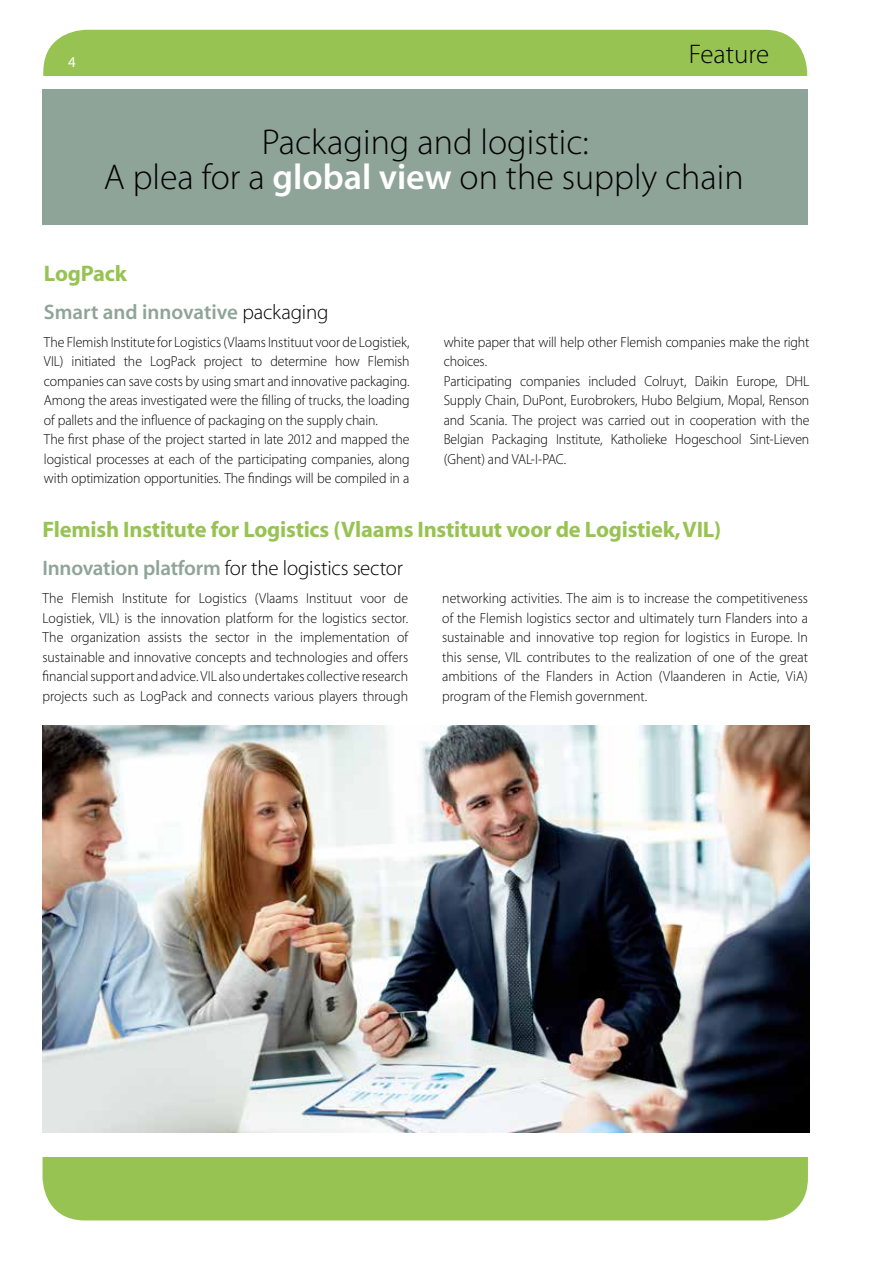
<style>
.page{position:relative;width:893px;height:1263px;background:#fff}
.page>*{position:absolute;margin:0;border:0;box-sizing:border-box;transform-origin:0 0}
.t1{font:300 36px/35px "Myriad LS";color:#000;text-align:center}
.t2{font:300 27px "Myriad LS";color:#000}
.t3{font:700 22.5px "Myriad LS";letter-spacing:-.01em;color:#97c353}
.t4{font:300 21px "Myriad LS";letter-spacing:-.01em;color:#000}
.t5{font:500 21px "Myriad LS";color:#8fa498}
.t6{font:15px "Myriad LS";color:#fff}
.t7{font:300 14.55px/19.5px "Myriad LS";letter-spacing:-.005em;color:#000;text-align:justify;scale:.95 1}
.s1{font-weight:500;color:#fff}
.s2{font-weight:300;color:#000}
.s3{font-weight:500;color:#8fa498}
</style>
<div class="page">
<div style="left:43px;top:94px;width:765px;height:1126px;background:#97c353;border-radius:43px"></div>
<div style="left:43px;top:30px;width:764px;height:126px;background:#97c353;border-radius:43px"></div>
<div style="left:43px;top:86px;width:765px;height:160px;background:#8fa498"></div>
<div style="left:0;top:77px;width:893px;height:12px;background:#fff"></div>
<div style="left:0;top:225px;width:850px;height:932px;background:#fff"></div>
<img style="left:43px;top:725px;width:766px;height:407px">
<p class="t6" style="left:68px;top:54px;width:9px">4</p>
<h2 class="t2" style="left:689px;top:41px;width:82px">Feature</h2>
<h1 class="t1" style="left:104px;top:126px;width:641px">Packaging and logistic:<br>A plea for a <span class="s1">global view</span> on the supply chain</h1>
<h3 class="t3" style="left:44px;top:261px;width:84px">LogPack</h3>
<h3 class="t5" style="left:44px;top:301px;width:286px">Smart and innovative <span class="s2">packaging</span></h3>
<p class="t7" style="left:44px;top:333px;width:386px;text-align:left">The Flemish Institute for Logistics (Vlaams Instituut voor de Logistiek, VIL) initiated the LogPack project to determine how Flemish companies can save costs by using smart and innovative packaging.<br>Among the areas investigated were the filling of trucks, the loading of pallets and the influence of packaging on the supply chain.<br>The first phase of the project started in late 2012 and mapped the logistical processes at each of the participating companies, along with optimization opportunities. The findings will be compiled in a</p>
<p class="t7" style="left:444px;top:333px;width:386px;text-align:left">white paper that will help other Flemish companies make the right choices.<br>Participating companies included Colruyt, Daikin Europe, DHL Supply Chain, DuPont, Eurobrokers, Hubo Belgium, Mopal, Renson and Scania. The project was carried out in cooperation with the Belgian Packaging Institute, Katholieke Hogeschool Sint-Lieven (Ghent) and VAL-I-PAC.</p>
<h3 class="t3" style="left:43px;top:518px;width:680px">Flemish Institute for Logistics (Vlaams Instituut voor de Logistiek, VIL)</h3>
<h3 class="t4" style="left:43px;top:558px;width:362px"><span class="s3">Innovation platform</span> for the logistics sector</h3>
<p class="t7" style="left:43px;top:589px;width:386px">The Flemish Institute for Logistics (Vlaams Instituut voor de Logistiek, VIL) is the innovation platform for the logistics sector.<br>The organization assists the sector in the implementation of sustainable and innovative concepts and technologies and offers financial support and advice. VIL also undertakes collective research projects such as LogPack and connects various players through</p>
<p class="t7" style="left:442px;top:589px;width:386px">networking activities. The aim is to increase the competitiveness of the Flemish logistics sector and ultimately turn Flanders into a sustainable and innovative top region for logistics in Europe. In this sense, VIL contributes to the realization of one of the great ambitions of the Flanders in Action (Vlaanderen in Actie, ViA) program of the Flemish government.</p>
</div>
